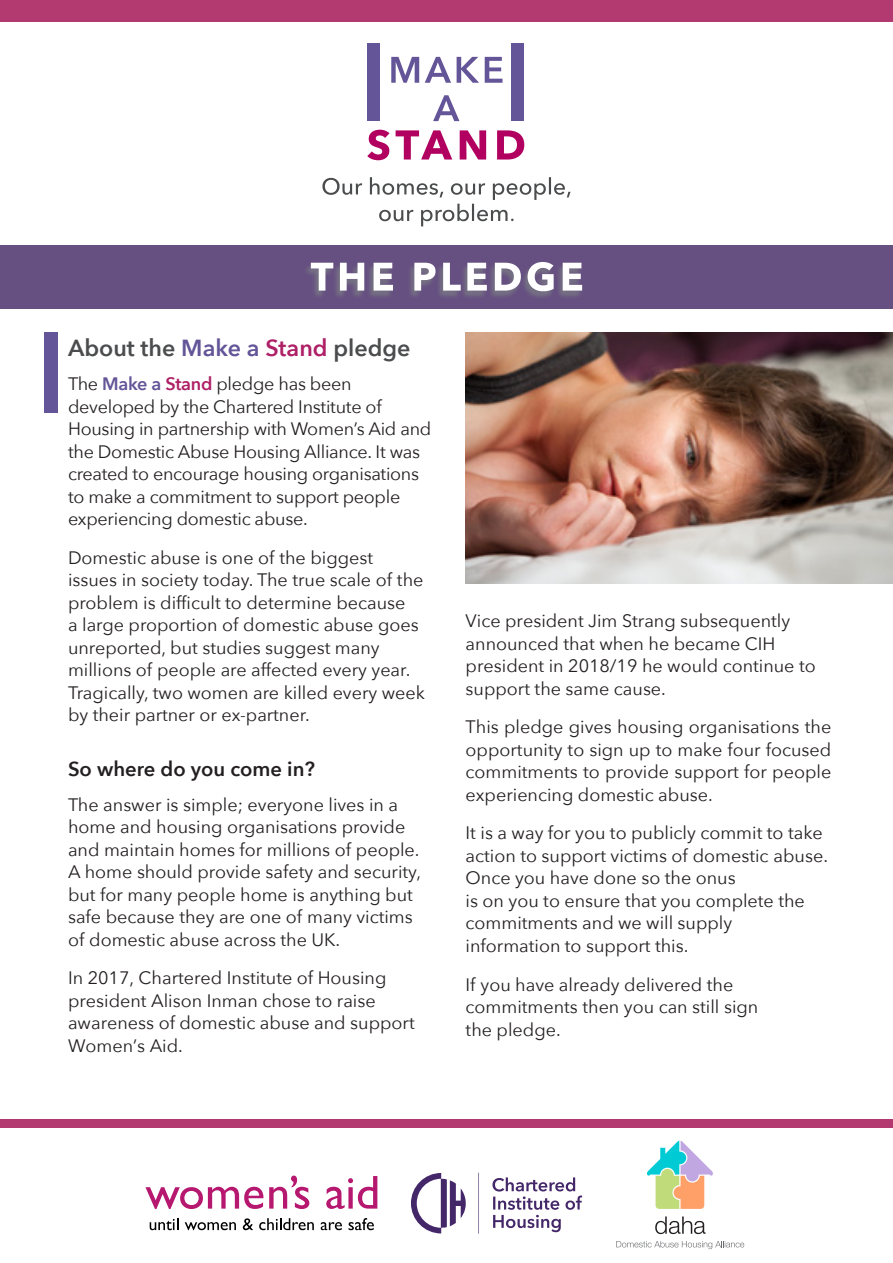
<style>
.page{position:relative;width:893px;height:1263px;background:#fff}
.page>*{position:absolute;margin:0;border:0;box-sizing:border-box;transform-origin:0 0}
.t1{font:600 23.25px "Avenir Next";color:#4b4c4d}
.t2{font:600 20.25px "Avenir Next";color:#231f20}
.t3{font:18px/22.5px "Avenir Next";color:#231f20}
.s1{color:#645598}
.s2{color:#ae2066}
.s3{font-weight:600;color:#645598}
.s4{font-weight:600;color:#ae2066}
</style>
<div class="page">
<img style="left:466px;top:332px;width:427px;height:251px">
<div style="left:0;top:0;width:893px;height:21px;background:#b33a70"></div>
<div style="left:44px;top:332px;width:13px;height:81px;background:#645598"></div>
<svg style="left:367px;top:130px;width:157px;height:30px"></svg>
<svg style="left:433px;top:95px;width:26px;height:26px"></svg>
<svg style="left:391px;top:57px;width:111px;height:26px"></svg>
<div style="left:367px;top:44px;width:13px;height:77px;background:#645598"></div>
<div style="left:511px;top:44px;width:13px;height:77px;background:#645598"></div>
<svg style="left:322px;top:177px;width:248px;height:49px"></svg>
<div style="left:0;top:245px;width:893px;height:63px;background:#664f81"></div>
<div style="left:303px;top:262px;width:280px;height:39px;background:#7c8084;opacity:.75"></div>
<svg style="left:311px;top:262px;width:271px;height:29px"></svg>
<div style="left:0;top:1119px;width:893px;height:9px;background:#b33a70"></div>
<svg style="left:145px;top:1187px;width:118px;height:22px"></svg>
<svg style="left:269px;top:1175px;width:40px;height:34px"></svg>
<svg style="left:326px;top:1176px;width:51px;height:33px"></svg>
<svg style="left:150px;top:1218px;width:28px;height:12px"></svg>
<svg style="left:185px;top:1222px;width:51px;height:8px"></svg>
<svg style="left:243px;top:1218px;width:10px;height:12px"></svg>
<svg style="left:259px;top:1218px;width:55px;height:12px"></svg>
<svg style="left:321px;top:1222px;width:21px;height:8px"></svg>
<svg style="left:349px;top:1218px;width:25px;height:12px"></svg>
<svg style="left:492px;top:1177px;width:90px;height:55px"></svg>
<svg style="left:411px;top:1173px;width:55px;height:60px"></svg>
<svg style="left:478px;top:1173px;width:1px;height:61px"></svg>
<svg style="left:655px;top:1216px;width:51px;height:18px"></svg>
<svg style="left:616px;top:1241px;width:128px;height:8px"></svg>
<svg style="left:647px;top:1141px;width:66px;height:68px"></svg>
<p class="t1" style="left:68px;top:328px;width:344px">About the <span class="s1">Make a</span> <span class="s2">Stand</span> pledge</p>
<p class="t3" style="left:68px;top:372px;width:365px">The <span class="s3">Make a</span> <span class="s4">Stand</span> pledge has been developed by the Chartered Institute of Housing in partnership with Women’s Aid and the Domestic Abuse Housing Alliance. It was created to encourage housing organisations to make a commitment to support people experiencing domestic abuse.</p>
<p class="t3" style="left:68px;top:545px;width:358px">Domestic abuse is one of the biggest issues in society today. The true scale of the problem is difficult to determine because<br>a large proportion of domestic abuse goes unreported, but studies suggest many millions of people are affected every year.<br>Tragically, two women are killed every week by their partner or ex-partner.</p>
<p class="t2" style="left:68px;top:752px;width:248px">So where do you come in?</p>
<p class="t3" style="left:68px;top:792px;width:355px">The answer is simple; everyone lives in a home and housing organisations provide and maintain homes for millions of people.<br>A home should provide safety and security, but for many people home is anything but safe because they are one of many victims of domestic abuse across the UK.</p>
<p class="t3" style="left:68px;top:966px;width:348px">In 2017, Chartered Institute of Housing president Alison Inman chose to raise awareness of domestic abuse and support<br>Women’s Aid.</p>
<p class="t3" style="left:466px;top:609px;width:352px">Vice president Jim Strang subsequently announced that when he became CIH president in 2018/19 he would continue to support the same cause.</p>
<p class="t3" style="left:466px;top:715px;width:367px;text-align:justify">This pledge gives housing organisations the opportunity to sign up to make four focused commitments to provide support for people experiencing domestic abuse.</p>
<p class="t3" style="left:466px;top:821px;width:364px">It is a way for you to publicly commit to take action to support victims of domestic abuse.<br>Once you have done so the onus<br>is on you to ensure that you complete the commitments and we will supply information to support this.</p>
<p class="t3" style="left:466px;top:972px;width:294px">If you have already delivered the commitments then you can still sign the pledge.</p>
</div>
